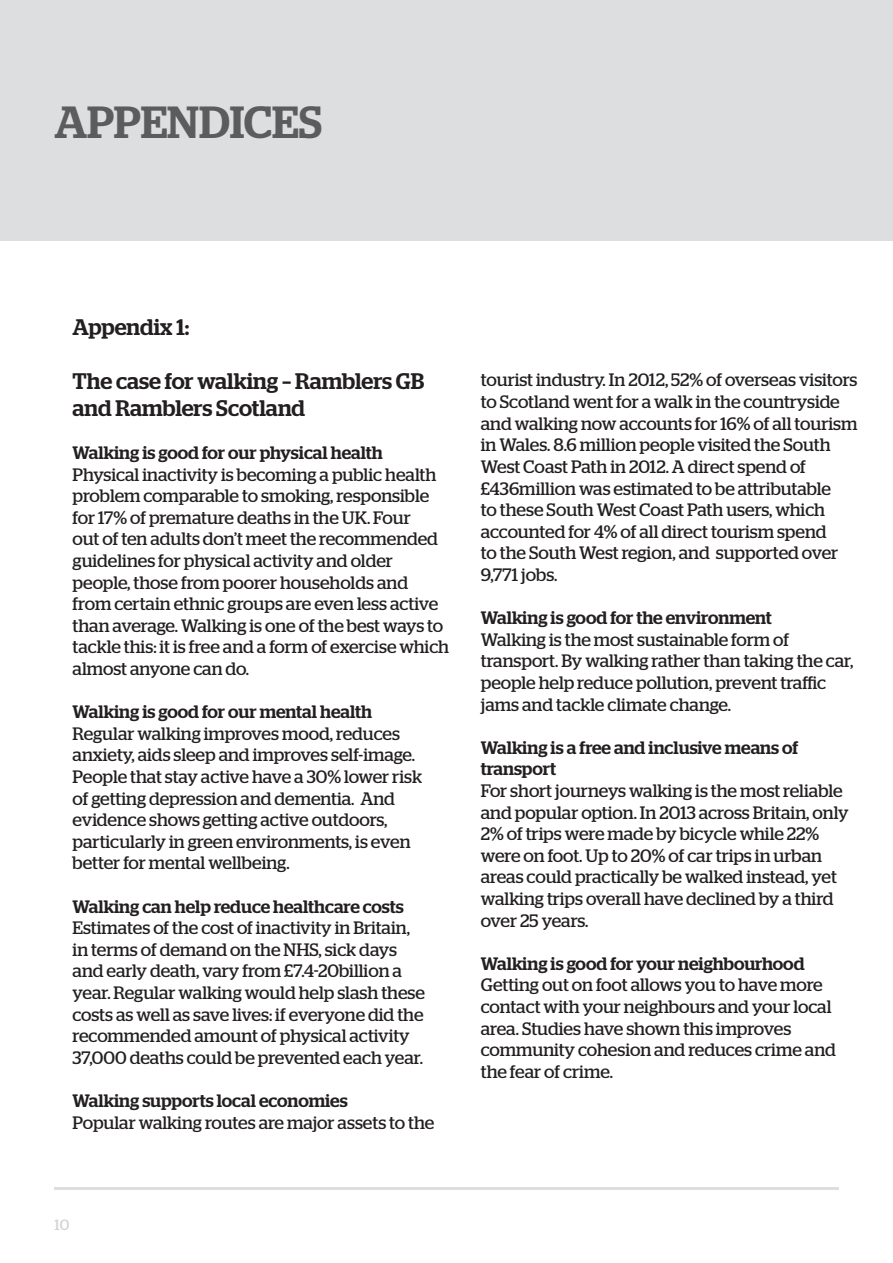
<style>
.page{position:relative;width:893px;height:1263px;background:#fff}
.page>*{position:absolute;margin:0;border:0;box-sizing:border-box;transform-origin:0 0}
.t1{font:500 45px "Stag";color:#5c5c5f}
.t2{font:500 22.5px/27px "Stag";color:#231f20}
.body{font:18px/21.6px "Stag";letter-spacing:-.005em;color:#231f20}
.body-2{font:500 18px/21.6px "Stag";color:#231f20}
.t3{font:15px "Stag";color:#d1d2d4}
</style>
<div class="page">
<hr style="left:54px;top:1187px;width:785px;height:2px;background:#dddee0">
<div style="left:0;top:0;width:893px;height:240px;background:#dddee0"></div>
<p class="t1" style="left:54px;top:96px;width:269px">APPENDICES</p>
<p class="t2" style="left:73px;top:313px;width:118px">Appendix 1:</p>
<p class="t2" style="left:73px;top:367px;width:353px">The case for walking – Ramblers GB and Ramblers Scotland</p>
<p class="body-2" style="left:73px;top:442px;width:312px">Walking is good for our physical health</p>
<p class="body" style="left:73px;top:463px;width:378px">Physical inactivity is becoming a public health problem comparable to smoking, responsible for 17% of premature deaths in the UK. Four<br>out of ten adults don’t meet the recommended guidelines for physical activity and older people, those from poorer households and from certain ethnic groups are even less active than average. Walking is one of the best ways to tackle this: it is free and a form of exercise which almost anyone can do.</p>
<p class="body-2" style="left:73px;top:701px;width:301px">Walking is good for our mental health</p>
<p class="body" style="left:73px;top:722px;width:351px">Regular walking improves mood, reduces anxiety, aids sleep and improves self-image.<br>People that stay active have a 30% lower risk of getting depression and dementia. And evidence shows getting active outdoors, particularly in green environments, is even better for mental wellbeing.</p>
<p class="body-2" style="left:73px;top:895px;width:333px">Walking can help reduce healthcare costs</p>
<p class="body" style="left:73px;top:917px;width:354px">Estimates of the cost of inactivity in Britain, in terms of demand on the NHS, sick days and early death, vary from £7.4-20billion a year. Regular walking would help slash these costs as well as save lives: if everyone did the recommended amount of physical activity 37,000 deaths could be prevented each year.</p>
<p class="body-2" style="left:73px;top:1090px;width:277px">Walking supports local economies</p>
<p class="body" style="left:73px;top:1111px;width:363px">Popular walking routes are major assets to the</p>
<p class="body" style="left:481px;top:369px;width:378px">tourist industry. In 2012, 52% of overseas visitors to Scotland went for a walk in the countryside and walking now accounts for 16% of all tourism in Wales. 8.6 million people visited the South West Coast Path in 2012. A direct spend of £436million was estimated to be attributable<br>to these South West Coast Path users, which accounted for 4% of all direct tourism spend<br>to the South West region, and supported over 9,771 jobs.</p>
<p class="body-2" style="left:481px;top:607px;width:293px">Walking is good for the environment</p>
<p class="body" style="left:481px;top:628px;width:374px">Walking is the most sustainable form of transport. By walking rather than taking the car, people help reduce pollution, prevent traffic jams and tackle climate change.</p>
<p class="body-2" style="left:481px;top:736px;width:319px">Walking is a free and inclusive means of transport</p>
<p class="body" style="left:481px;top:780px;width:369px">For short journeys walking is the most reliable and popular option. In 2013 across Britain, only 2% of trips were made by bicycle while 22% were on foot. Up to 20% of car trips in urban areas could practically be walked instead, yet walking trips overall have declined by a third over 25 years.</p>
<p class="body-2" style="left:481px;top:952px;width:325px">Walking is good for your neighbourhood</p>
<p class="body" style="left:481px;top:974px;width:357px">Getting out on foot allows you to have more contact with your neighbours and your local area. Studies have shown this improves community cohesion and reduces crime and the fear of crime.</p>
<p class="t3" style="left:54px;top:1216px;width:16px">10</p>
</div>
